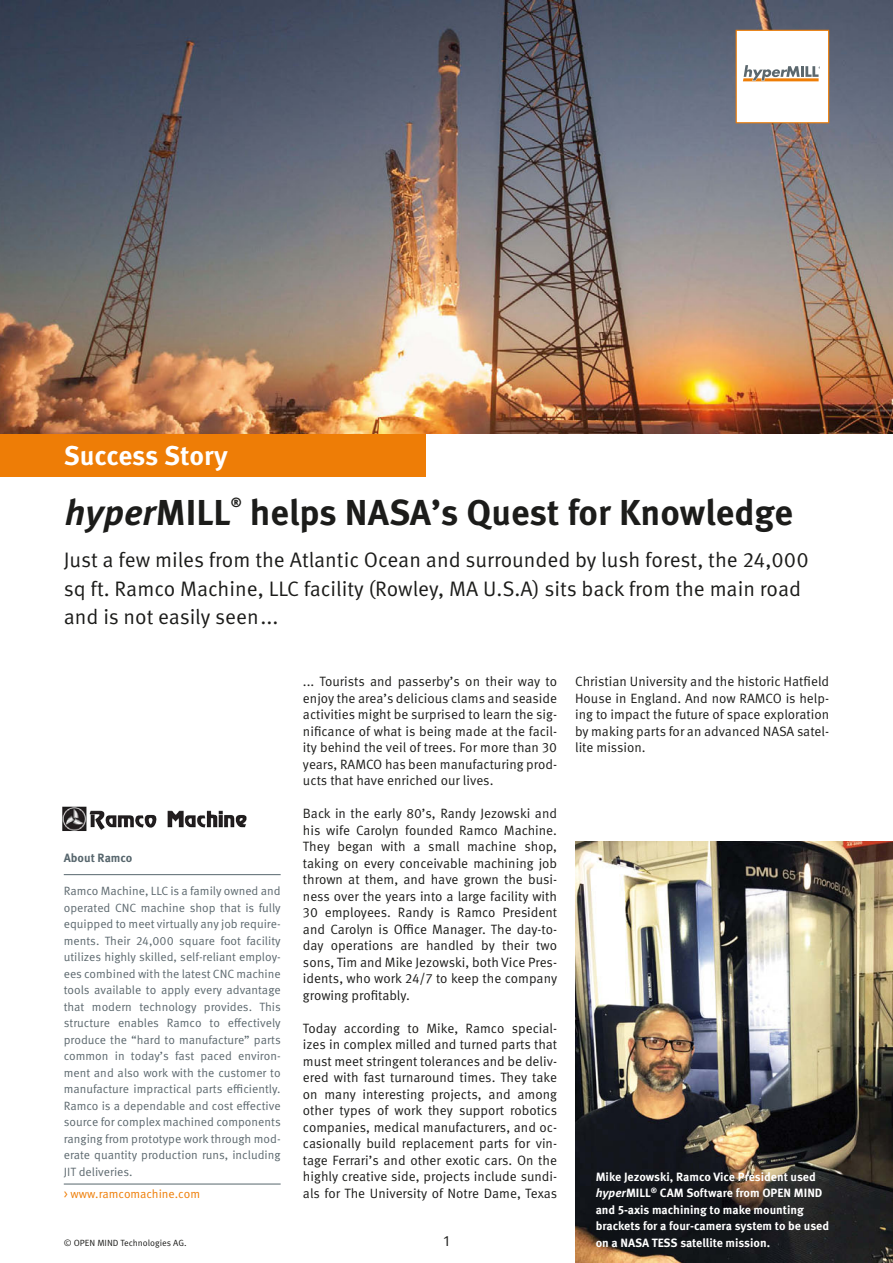
<style>
.page{position:relative;width:893px;height:1263px;background:#fff}
.page>*{position:absolute;margin:0;border:0;box-sizing:border-box;transform-origin:0 0}
.t1{font:700 36px "Meta Pro";color:#1c1c1a}
.t2{font:italic 700 36px "Meta Pro";color:#1c1c1a}
.t3{font:700 27px "Meta Pro";letter-spacing:-.005em;color:#fff}
.t4{font:21px/28.5px "Meta Pro";color:#1c1c1a}
.t5{font:15px "Meta Pro";color:#1c1c1a}
.t6{font:13.5px/16.5px "Meta Pro";color:#1c1c1a;text-align:justify}
.t7{font:700 13.05px "Meta Pro";color:#1c1c1a}
.t8{font:12px/16.5px "Meta Pro";color:#5c686e;text-align:justify}
.t9{font:700 12px/16.5px "Meta Pro";color:#fff}
.t10{font:12px "Meta Pro";color:#ee7d06}
.t11{font:700 12px "Meta Pro";color:#57666d}
.t12{font:9px "Meta Pro";color:#1c1c1a}
.s1{font-style:normal}
.s2{font-style:italic}
</style>
<div class="page">
<img style="left:0;top:0;width:893px;height:434px">
<hr style="left:64px;top:1184px;width:217px;height:1px;background:#57666d">
<hr style="left:64px;top:874px;width:217px;height:1px;background:#57666d">
<img style="left:575px;top:842px;width:318px;height:421px">
<div style="left:0;top:434px;width:425px;height:42px;background:#ee7d06"></div>
<div style="left:736px;top:30px;width:93px;height:93px;background:#fff;border:1px solid #ee7d06"></div>
<svg style="left:743px;top:65px;width:77px;height:16px"></svg>
<img style="left:62px;top:806px;width:185px;height:25px">
<h2 class="t3" style="left:64px;top:439px;width:166px">Success Story</h2>
<h1 class="t2" style="left:65px;top:490px;width:167px">hyper<span class="s1">MILL</span></h1>
<p class="t7" style="left:231px;top:494px;width:12px">®</p>
<h1 class="t1" style="left:250px;top:489px;width:545px">helps NASA’s Quest for Knowledge</h1>
<h3 class="t4" style="left:64px;top:546px;width:746px">Just a few miles from the Atlantic Ocean and surrounded by lush forest, the 24,000 sq ft. Ramco Machine, LLC facility (Rowley, MA U.S.A) sits back from the main road and is not easily seen...</h3>
<p class="t11" style="left:64px;top:850px;width:70px">About Ramco</p>
<p class="t8" style="left:64px;top:883px;width:218px">Ramco Machine, LLC is a family owned and operated CNC machine shop that is fully equipped to meet virtually any job require&shy;ments. Their 24,000 square foot facility utilizes highly skilled, self-reliant employ&shy;ees combined with the latest CNC machine tools available to apply every advantage that modern technology provides. This structure enables Ramco to effectively produce the “hard to manufacture” parts common in today’s fast paced environ&shy;ment and also work with the customer to manufacture impractical parts efficiently.<br>Ramco is a dependable and cost effective source for complex machined components ranging from prototype work through mod&shy;erate quantity production runs, including JIT deliveries.</p>
<p class="t10" style="left:64px;top:1187px;width:138px">&gt; www.ramcomachine.com</p>
<p class="t12" style="left:64px;top:1237px;width:124px">© OPEN MIND Technologies AG.</p>
<p class="t6" style="left:303px;top:673px;width:256px">... Tourists and passerby’s on their way to enjoy the area’s delicious clams and seaside activities might be surprised to learn the sig&shy;nificance of what is being made at the facil&shy;ity behind the veil of trees. For more than 30 years, RAMCO has been manufacturing prod&shy;ucts that have enriched our lives.</p>
<p class="t6" style="left:303px;top:805px;width:256px">Back in the early 80’s, Randy Jezowski and his wife Carolyn founded Ramco Machine.<br>They began with a small machine shop, taking on every conceivable machining job thrown at them, and have grown the busi&shy;ness over the years into a large facility with 30 employees. Randy is Ramco President and Carolyn is Office Manager. The day-to&shy;day operations are handled by their two sons, Tim and Mike Jezowski, both Vice Pres&shy;idents, who work 24/7 to keep the company growing profitably.</p>
<p class="t6" style="left:303px;top:1020px;width:256px">Today according to Mike, Ramco special&shy;izes in complex milled and turned parts that must meet stringent tolerances and be deliv&shy;ered with fast turnaround times. They take on many interesting projects, and among other types of work they support robotics companies, medical manufacturers, and oc&shy;casionally build replacement parts for vin&shy;tage Ferrari’s and other exotic cars. On the highly creative side, projects include sundi&shy;als for The University of Notre Dame, Texas</p>
<p class="t5" style="left:444px;top:1232px;width:7px">1</p>
<p class="t6" style="left:575px;top:673px;width:256px">Christian University and the historic Hatfield House in England. And now RAMCO is help&shy;ing to impact the future of space exploration by making parts for an advanced NASA satel&shy;lite mission.</p>
<p class="t9" style="left:596px;top:1168px;width:235px">Mike Jezowski, Ramco Vice President used <span class="s2">hyper</span>MILL<sup>®</sup> CAM Software from OPEN MIND and 5-axis machining to make mounting brackets for a four-camera system to be used on a NASA TESS satellite mission.</p>
</div>
